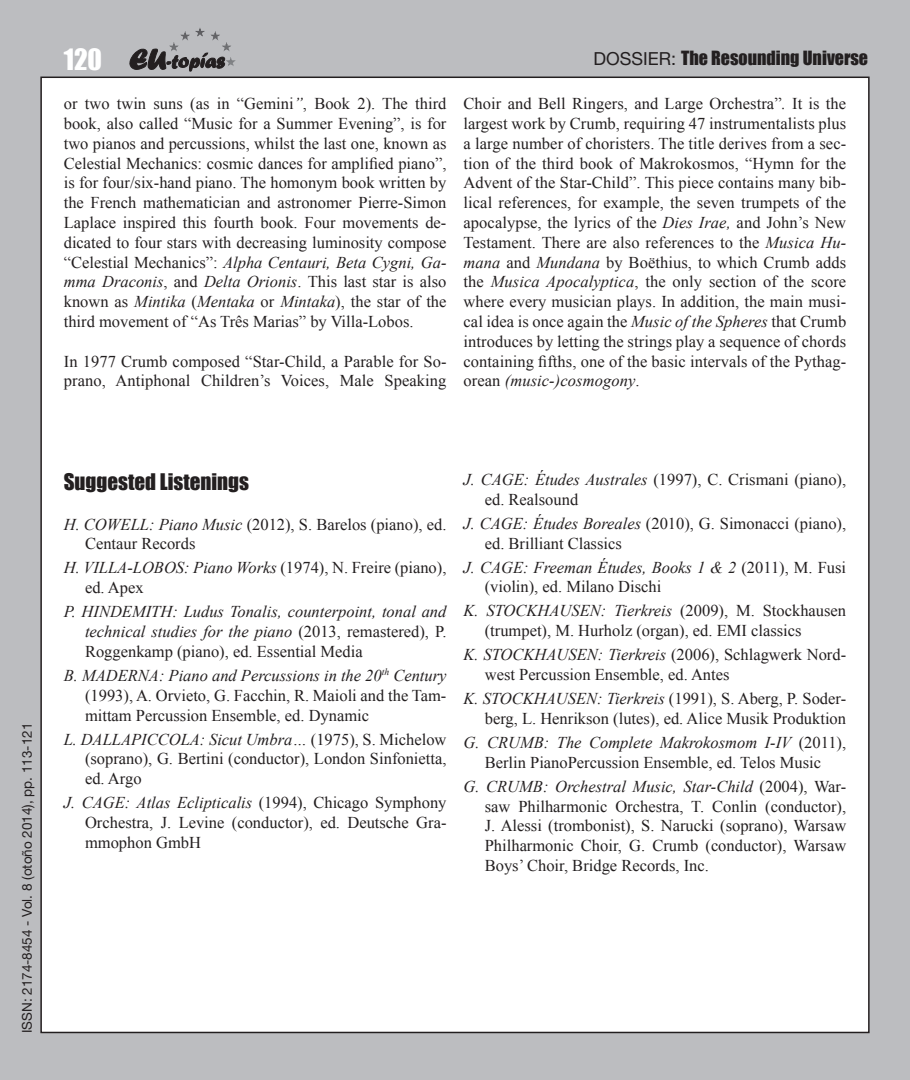
<style>
.page{position:relative;width:910px;height:1080px;background:#fff}
.page>*{position:absolute;margin:0;border:0;box-sizing:border-box;transform-origin:0 0}
.t1{font:27px "Impact";color:#fff}
.t2{font:21px "Impact";color:#231f20}
.t3{font:18px "Impact";color:#231f20}
.t4{font:16.5px/19.8px "Times New Roman";color:#231f20}
.t5{font:italic 16.5px/19.8px "Times New Roman";color:#231f20;text-align:justify}
.t6{font:13.5px "Helvetica Neue";color:#231f20}
.s1{font-family:"Helvetica Neue"}
.s2{font-style:italic}
.s3{font-style:normal}
</style>
<div class="page">
<div style="left:0;top:0;width:901px;height:1080px;background:#bcbdc0"></div>
<div style="left:41px;top:77px;width:828px;height:955px;background:#fff"></div>
<svg style="left:130px;top:49px;width:94px;height:22px"></svg>
<hr style="left:169px;top:27px;width:67px;height:1px;background:#57585a">
<hr style="left:169px;top:28px;width:67px;height:1px;background:#58595b">
<hr style="left:169px;top:29px;width:67px;height:1px;background:#5a5a5d">
<hr style="left:169px;top:30px;width:67px;height:1px;background:#5b5b5e">
<hr style="left:169px;top:31px;width:67px;height:1px;background:#5d5d60">
<hr style="left:169px;top:32px;width:67px;height:1px;background:#5e5e61">
<hr style="left:169px;top:33px;width:67px;height:1px;background:#5f5f62">
<hr style="left:169px;top:34px;width:67px;height:1px;background:#616164">
<hr style="left:169px;top:35px;width:67px;height:1px;background:#626265">
<hr style="left:169px;top:36px;width:67px;height:1px;background:#636366">
<hr style="left:169px;top:37px;width:67px;height:1px;background:#646467">
<hr style="left:169px;top:38px;width:67px;height:1px;background:#666669">
<hr style="left:169px;top:39px;width:67px;height:1px;background:#66676a">
<hr style="left:169px;top:40px;width:67px;height:1px;background:#68686b">
<hr style="left:169px;top:41px;width:67px;height:1px;background:#69696c">
<hr style="left:169px;top:42px;width:67px;height:1px;background:#6a6b6e">
<hr style="left:169px;top:43px;width:67px;height:1px;background:#6b6b6e">
<hr style="left:169px;top:44px;width:67px;height:1px;background:#6c6c6f">
<hr style="left:169px;top:45px;width:67px;height:1px;background:#6d6e71">
<hr style="left:169px;top:46px;width:67px;height:1px;background:#6e6f72">
<hr style="left:169px;top:47px;width:67px;height:1px;background:#6f7073">
<hr style="left:169px;top:48px;width:67px;height:1px;background:#707174">
<hr style="left:169px;top:49px;width:67px;height:1px;background:#727376">
<hr style="left:169px;top:50px;width:67px;height:1px;background:#727477">
<hr style="left:169px;top:51px;width:67px;height:1px;background:#747578">
<hr style="left:169px;top:52px;width:67px;height:1px;background:#757679">
<hr style="left:169px;top:53px;width:67px;height:1px;background:#76787b">
<hr style="left:169px;top:54px;width:67px;height:1px;background:#77787b">
<hr style="left:169px;top:55px;width:67px;height:1px;background:#78797c">
<hr style="left:169px;top:56px;width:67px;height:1px;background:#797b7e">
<hr style="left:169px;top:57px;width:67px;height:1px;background:#7a7c7f">
<hr style="left:169px;top:58px;width:67px;height:1px;background:#7b7d80">
<hr style="left:169px;top:59px;width:67px;height:1px;background:#7c7e81">
<hr style="left:169px;top:60px;width:67px;height:1px;background:#7e8083">
<hr style="left:169px;top:61px;width:67px;height:1px;background:#7e8083">
<hr style="left:169px;top:62px;width:67px;height:1px;background:#818386">
<hr style="left:169px;top:63px;width:67px;height:1px;background:#818386">
<hr style="left:169px;top:64px;width:67px;height:1px;background:#818386">
<hr style="left:169px;top:65px;width:67px;height:1px;background:#838588">
<hr style="left:169px;top:66px;width:67px;height:1px;background:#848689">
<div style="left:901px;top:0;width:9px;height:1080px;background:#bcbdc0"></div>
<h1 class="t1" style="left:64px;top:38px;width:40px">120</h1>
<p class="t3" style="left:593px;top:44px;width:276px"><span class="s1">DOSSIER:</span> The Resounding Universe</p>
<p class="t4" style="left:64px;top:94px;width:384px;text-align:justify">or two twin suns (as in “Gemini<span class="s2">”</span>, Book 2). The third book, also called “Music for a Summer Evening”, is for two pianos and percussions, whilst the last one, known as Celestial Mechanics: cosmic dances for amplified piano”, is for four/six-hand piano. The homonym book written by the French mathematician and astronomer Pierre-Simon Laplace inspired this fourth book. Four movements de&shy;dicated to four stars with decreasing luminosity compose “Celestial Mechanics”: <span class="s2">Alpha Centauri, Beta Cygni, Ga&shy;mma Draconis</span>, and <span class="s2">Delta Orionis</span>. This last star is also known as <span class="s2">Mintika</span> (<span class="s2">Mentaka</span> or <span class="s2">Mintaka</span>), the star of the third movement of “As Três Marias” by Villa-Lobos.</p>
<p class="t4" style="left:64px;top:351px;width:384px">In 1977 Crumb composed “Star-Child, a Parable for So&shy;prano, Antiphonal Children’s Voices, Male Speaking</p>
<p class="t4" style="left:463px;top:94px;width:384px;text-align:justify">Choir and Bell Ringers, and Large Orchestra”<span class="s2">.</span> It is the largest work by Crumb, requiring 47 instrumentalists plus a large number of choristers. The title derives from a sec&shy;tion of the third book of Makrokosmos, “Hymn for the Advent of the Star-Child”. This piece contains many bib&shy;lical references, for example, the seven trumpets of the apocalypse, the lyrics of the <span class="s2">Dies Irae,</span> and John’s New Testament. There are also references to the <span class="s2">Musica Hu&shy;mana</span> and <span class="s2">Mundana</span> by Boëthius, to which Crumb adds the <span class="s2">Musica Apocalyptica</span>, the only section of the score where every musician plays. In addition, the main musi&shy;cal idea is once again the <span class="s2">Music of the Spheres</span> that Crumb introduces by letting the strings play a sequence of chords containing fifths, one of the basic intervals of the Pythag&shy;orean <span class="s2">(music-)cosmogony</span>.</p>
<p class="t6" style="left:19px;top:1033px;width:312px;rotate:-90deg">ISSN: 2174-8454 - Vol. 8 (otoño 2014), pp. 113-121</p>
<p class="t2" style="left:64px;top:465px;width:187px">Suggested Listenings</p>
<p class="t4" style="left:85px;top:514px;width:363px;text-indent:-21px"><span class="s2">H. Co well : Piano Music</span> (2012), S. Barelos (piano), ed.<br>Centaur Records</p>
<p class="t5" style="left:64px;top:558px;width:40px">H. Villa</p>
<p class="t5" style="left:127px;top:558px;width:27px">-Lobos</p>
<p class="t4" style="left:184px;top:558px;width:264px"><span class="s2">: Piano Works</span> (1974), N. Freire (piano),</p>
<p class="t4" style="left:85px;top:578px;width:60px">ed. Apex</p>
<p class="t5" style="left:64px;top:601px;width:41px">P. Hindemith</p>
<p class="t5" style="left:85px;top:601px;width:363px;text-indent:87px">: Ludus Tonalis, counterpoint, tonal and technical studies for the piano <span class="s3">(2013, remastered), P.<br>Roggenkamp (piano), ed. Essential Media</span></p>
<p class="t5" style="left:64px;top:665px;width:44px">B. Maderna</p>
<p class="t4" style="left:85px;top:665px;width:363px;text-align:justify;text-indent:74px"><span class="s2">: Piano and Percussions in the 20</span><sup>th</sup> <span class="s2">Century </span>(1993), A. Orvieto, G. Facchin, R. Maioli and the Tam&shy;mittam Percussion Ensemble, ed. Dynamic</p>
<p class="t5" style="left:64px;top:729px;width:40px">L. Dallapiccola</p>
<p class="t4" style="left:85px;top:729px;width:363px;text-align:justify;text-indent:115px"><span class="s2">: Sicut Umbra…</span> (1975), S. Michelow (soprano), G. Bertini (conductor), London Sinfonietta, ed. Argo</p>
<p class="t5" style="left:64px;top:792px;width:42px">J. Cage</p>
<p class="t4" style="left:85px;top:793px;width:363px;text-align:justify;text-indent:40px"><span class="s2">: Atlas Eclipticalis</span> (1994), Chicago Symphony Orchestra, J. Levine (conductor), ed. Deutsche Gra&shy;mmophon GmbH</p>
<p class="t4" style="left:485px;top:469px;width:363px;text-indent:39px"><span class="s2">: Études Australes</span> (1997), C. Crismani (piano), ed. Realsound</p>
<p class="t5" style="left:463px;top:513px;width:40px">J. Cage</p>
<p class="t5" style="left:463px;top:469px;width:41px">J. Cage</p>
<p class="t4" style="left:485px;top:513px;width:363px;text-indent:38px"><span class="s2">: Études Boreales</span> (2010), G. Simonacci (piano), ed. Brilliant Classics</p>
<p class="t5" style="left:463px;top:557px;width:40px">J. Cage</p>
<p class="t4" style="left:485px;top:557px;width:363px;text-indent:38px"><span class="s2">: Freeman Études, Books 1 &amp; 2</span> (2011), M. Fusi (violin), ed. Milano Dischi</p>
<p class="t5" style="left:463px;top:601px;width:43px">K. Stockhausen</p>
<p class="t4" style="left:485px;top:601px;width:363px;text-indent:116px"><span class="s2">: Tierkreis</span> (2009), M. Stockhausen (trumpet), M. Hurholz (organ), ed. EMI classics</p>
<p class="t5" style="left:463px;top:644px;width:40px">K. Stockhausen</p>
<p class="t4" style="left:485px;top:645px;width:363px;text-indent:113px"><span class="s2">: Tierkreis</span> (2006), Schlagwerk Nord&shy;west Percussion Ensemble, ed. Antes</p>
<p class="t5" style="left:463px;top:688px;width:40px">K. Stockhausen</p>
<p class="t4" style="left:485px;top:688px;width:363px;text-align:right"><span class="s2">: Tierkreis</span> (1991), S. Aberg, P. Soder-<br>berg, L. Henrikson (lutes), ed. Alice Musik Produktion</p>
<p class="t5" style="left:464px;top:732px;width:47px">G. Crumb</p>
<p class="t4" style="left:485px;top:732px;width:363px;text-indent:59px"><span class="s2">: The Complete Makrokosmom I-IV</span> (2011),<br>Berlin PianoPercussion Ensemble, ed. Telos Music</p>
<p class="t5" style="left:464px;top:776px;width:47px">G. Crumb</p>
<p class="t4" style="left:485px;top:776px;width:363px;text-align:justify;text-indent:58px"><span class="s2">: Orchestral Music, Star-Child</span> (2004), War&shy;saw Philharmonic Orchestra, T. Conlin (conductor), J. Alessi (trombonist), S. Narucki (soprano), Warsaw Philharmonic Choir, G. Crumb (conductor), Warsaw Boys’ Choir, Bridge Records, Inc.</p>
</div>
